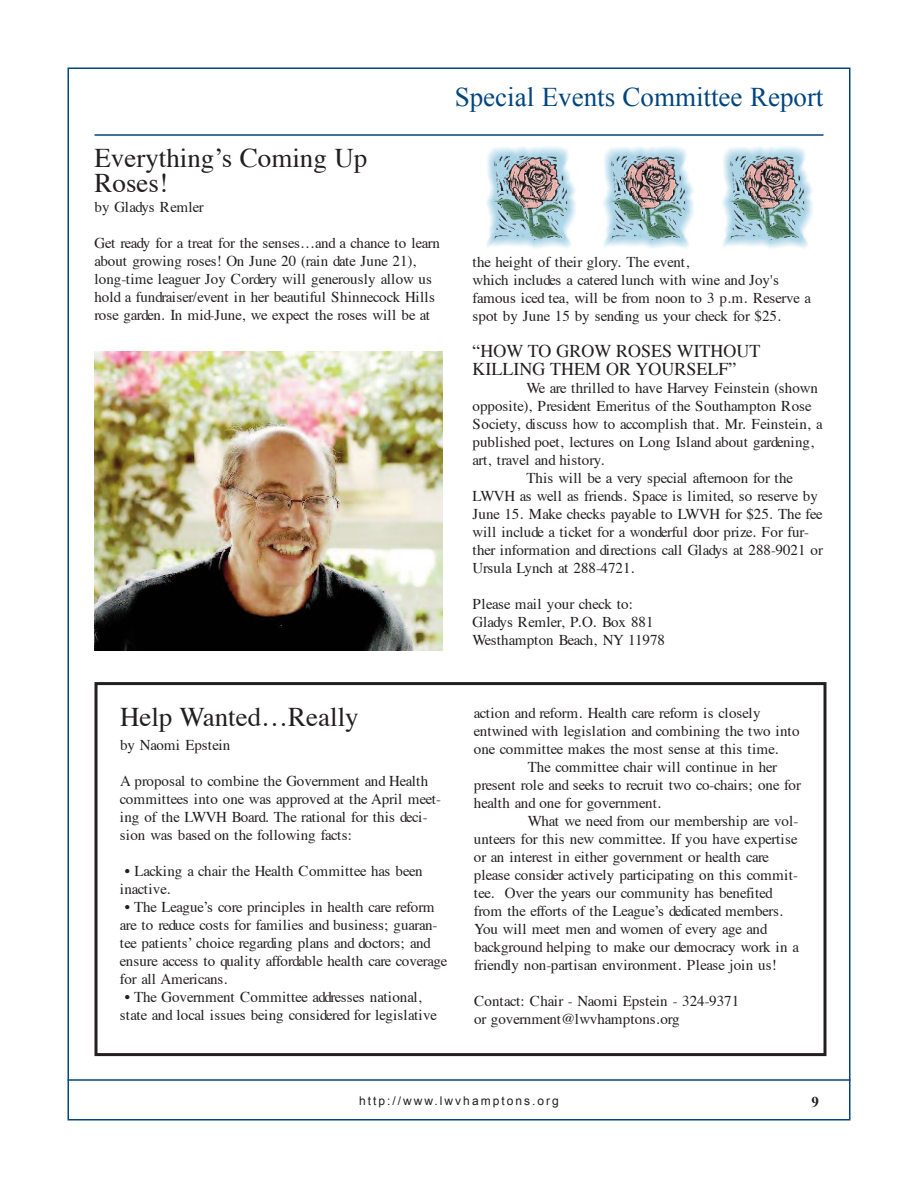
<style>
.page{position:relative;width:918px;height:1188px;background:#fff}
.page>*{position:absolute;margin:0;border:0;box-sizing:border-box;transform-origin:0 0}
.t1{font:27px/25.5px "Times";color:#231f20}
.t2{font:27px "Times New Roman";color:#01457f}
.t3{font:18px/18px "Times";color:#231f20}
.t4{font:15px/18px "Times";color:#231f20}
.t5{font:15px "Times";letter-spacing:-.02em;color:#231f20}
.t6{font:700 15px "Times New Roman";color:#231f20}
.t7{font:12px "Arial";letter-spacing:.165em;color:#231f20}
</style>
<div class="page">
<hr style="left:68px;top:1079px;width:782px;height:2px;background:#01457f">
<hr style="left:94px;top:134px;width:730px;height:2px;background:#01457f">
<img style="left:94px;top:352px;width:348px;height:298px">
<div style="left:94px;top:682px;width:732px;height:374px;border:3px solid #231f20"></div>
<img style="left:486px;top:146px;width:90px;height:102px">
<img style="left:603px;top:146px;width:91px;height:102px">
<img style="left:722px;top:146px;width:91px;height:102px">
<h1 class="t1" style="left:94px;top:147px;width:274px">Everything’s Coming Up<br>Roses!</h1>
<p class="t4" style="left:94px;top:199px;width:111px">by Gladys Remler</p>
<p class="t4" style="left:94px;top:235px;width:347px">Get ready for a treat for the senses…and a chance to learn about growing roses! On June 20 (rain date June 21), long-time leaguer Joy Cordery will generously allow us hold a fundraiser/event in her beautiful Shinnecock Hills rose garden. In mid-June, we expect the roses will be at</p>
<h1 class="t2" style="left:455px;top:82px;width:370px">Special Events Committee Report</h1>
<p class="t4" style="left:473px;top:254px;width:340px">the height of their glory. The event,<br>which includes a catered lunch with wine and Joy's famous iced tea, will be from noon to 3 p.m. Reserve a spot by June 15 by sending us your check for $25.</p>
<p class="t3" style="left:473px;top:343px;width:290px">“HOW TO GROW ROSES WITHOUT<br>KILLING THEM OR YOURSELF”</p>
<p class="t4" style="left:527px;top:380px;width:293px">We are thrilled to have Harvey Feinstein (shown</p>
<p class="t4" style="left:473px;top:398px;width:341px">opposite), President Emeritus of the Southampton Rose</p>
<p class="t4" style="left:473px;top:416px;width:352px">Society, discuss how to accomplish that. Mr. Feinstein, a</p>
<p class="t4" style="left:473px;top:434px;width:343px">published poet, lectures on Long Island about gardening,</p>
<p class="t4" style="left:473px;top:452px;width:133px">art, travel and history.</p>
<p class="t4" style="left:527px;top:470px;width:268px">This will be a very special afternoon for the</p>
<p class="t5" style="left:473px;top:490px;width:347px">LWVH as well as friends. Space is limited, so reserve by</p>
<p class="t4" style="left:473px;top:506px;width:352px">June 15. Make checks payable to LWVH for $25. The fee</p>
<p class="t4" style="left:473px;top:524px;width:338px">will include a ticket for a wonderful door prize. For fur-</p>
<p class="t4" style="left:473px;top:542px;width:352px">ther information and directions call Gladys at 288-9021 or</p>
<p class="t4" style="left:473px;top:560px;width:163px">Ursula Lynch at 288-4721.</p>
<p class="t4" style="left:473px;top:596px;width:194px">Please mail your check to:<br>Gladys Remler, P.O. Box 881<br>Westhampton Beach, NY 11978</p>
<h1 class="t1" style="left:120px;top:707px;width:240px">Help Wanted…Really</h1>
<p class="t4" style="left:120px;top:737px;width:112px">by Naomi Epstein</p>
<p class="t4" style="left:120px;top:773px;width:323px">A proposal to combine the Government and Health committees into one was approved at the April meet&shy;ing of the LWVH Board. The rational for this deci&shy;sion was based on the following facts:</p>
<p class="t4" style="left:120px;top:863px;width:304px;text-indent:5px">• Lacking a chair the Health Committee has been inactive.</p>
<p class="t4" style="left:120px;top:899px;width:329px;text-indent:5px">• The League’s core principles in health care reform are to reduce costs for families and business; guaran&shy;tee patients’ choice regarding plans and doctors; and ensure access to quality affordable health care coverage for all Americans.</p>
<p class="t4" style="left:120px;top:989px;width:319px;text-indent:5px">• The Government Committee addresses national, state and local issues being considered for legislative</p>
<p class="t4" style="left:474px;top:705px;width:327px">action and reform. Health care reform is closely entwined with legislation and combining the two into one committee makes the most sense at this time.</p>
<p class="t4" style="left:474px;top:759px;width:329px;text-indent:54px">The committee chair will continue in her present role and seeks to recruit two co-chairs; one for health and one for government.</p>
<p class="t4" style="left:474px;top:813px;width:327px;text-indent:54px">What we need from our membership are vol&shy;unteers for this new committee. If you have expertise or an interest in either government or health care please consider actively participating on this commit&shy;tee. Over the years our community has benefited from the efforts of the League’s dedicated members.<br>You will meet men and women of every age and background helping to make our democracy work in a friendly non-partisan environment. Please join us!</p>
<p class="t4" style="left:474px;top:993px;width:267px">Contact: Chair - Naomi Epstein - 324-9371 or government@lwvhamptons.org</p>
<p class="t7" style="left:359px;top:1094px;width:201px">http://www.lwvhamptons.org</p>
<p class="t6" style="left:812px;top:1094px;width:9px">9</p>
</div>
